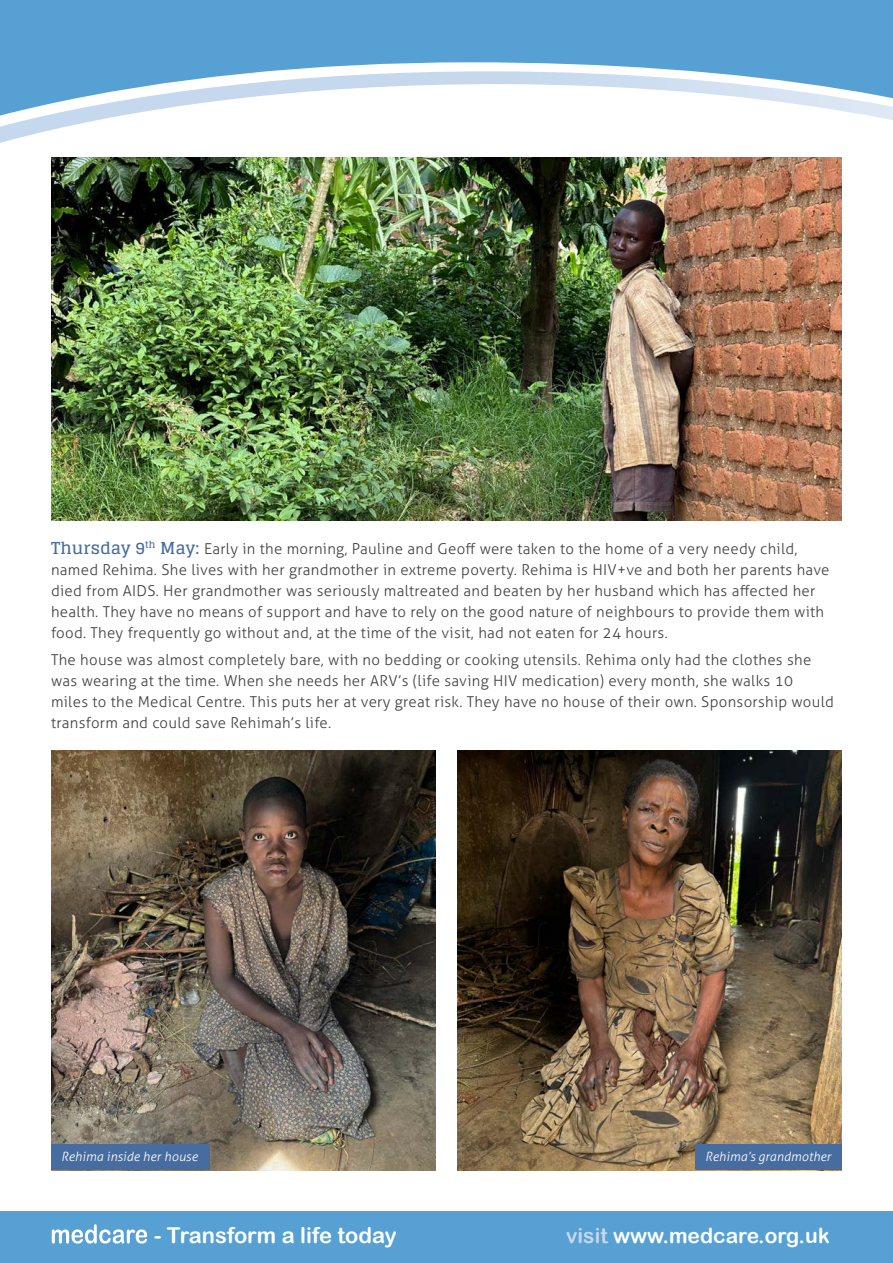
<style>
.page{position:relative;width:893px;height:1263px;background:#fff}
.page>*{position:absolute;margin:0;border:0;box-sizing:border-box;transform-origin:0 0}
.t1{font:21.9px "Arial Rounded MT Bold";color:#fff}
.t2{font:21px "Arial Rounded MT Bold";color:#fff}
.t3{font:300 15px/21px "Aller";letter-spacing:.02em;color:#414042}
.t4{font:italic 300 12.75px "Aller";letter-spacing:.01em;color:#fff}
.s1{font-family:"Glegoo";font-weight:700;font-size:16.5px;color:#466ca0}
.s2{color:#c5d8ee}
</style>
<div class="page">
<div style="left:0;top:1212px;width:893px;height:51px;background:#56a0d3"></div>
<svg style="left:52px;top:1224px;width:95px;height:19px"></svg>
<div style="left:0;top:0;width:893px;height:29px;background:#56a0d3"></div>
<svg style="left:0;top:29px;width:893px;height:243px;fill:#56a0d3"></svg>
<svg style="left:0;top:71px;width:893px;height:72px"></svg>
<img style="left:51px;top:751px;width:385px;height:419px">
<div style="left:51px;top:1145px;width:159px;height:25px;background:#466ca0"></div>
<img style="left:457px;top:751px;width:385px;height:419px">
<div style="left:695px;top:1145px;width:147px;height:25px;background:#466ca0"></div>
<img style="left:52px;top:157px;width:790px;height:364px">
<p class="t3" style="left:51px;top:538px;width:780px"><span class="s1">Thursday 9</span><sup>th</sup> <span class="s1">May:</span> Early in the morning, Pauline and Geoff were taken to the home of a very needy child, named Rehima. She lives with her grandmother in extreme poverty. Rehima is HIV+ve and both her parents have died from AIDS. Her grandmother was seriously maltreated and beaten by her husband which has affected her health. They have no means of support and have to rely on the good nature of neighbours to provide them with food. They frequently go without and, at the time of the visit, had not eaten for 24 hours.</p>
<p class="t3" style="left:51px;top:649px;width:784px">The house was almost completely bare, with no bedding or cooking utensils. Rehima only had the clothes she was wearing at the time. When she needs her ARV’s (life saving HIV medication) every month, she walks 10<br>miles to the Medical Centre. This puts her at very great risk. They have no house of their own. Sponsorship would transform and could save Rehimah’s life.</p>
<p class="t4" style="left:61px;top:1148px;width:138px">Rehima inside her house</p>
<p class="t4" style="left:705px;top:1148px;width:127px">Rehima’s grandmother</p>
<h1 class="t1" style="left:154px;top:1222px;width:244px">- Transform a life today</h1>
<h2 class="t2" style="left:566px;top:1223px;width:265px"><span class="s2">visit</span> www.medcare.org.uk</h2>
</div>
